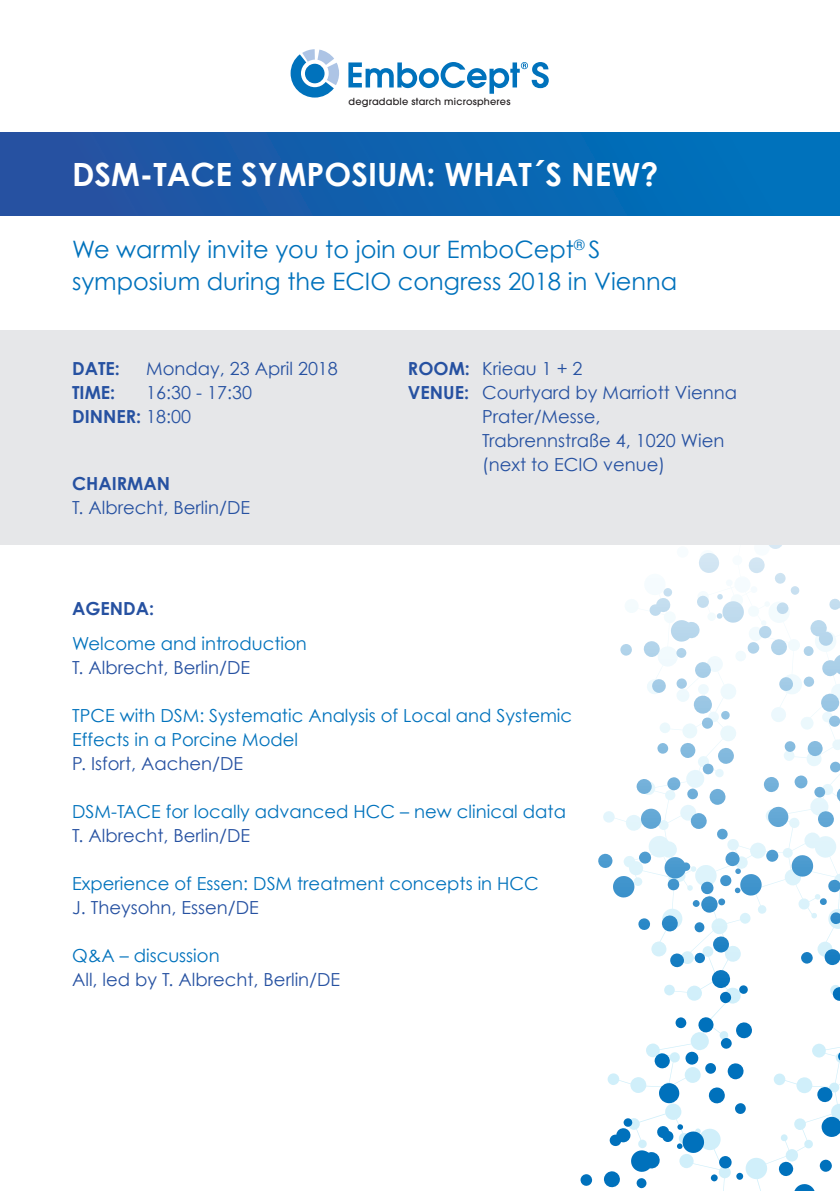
<style>
.page{position:relative;width:840px;height:1191px;background:#fff}
.page>*{position:absolute;margin:0;border:0;box-sizing:border-box;transform-origin:0 0}
.t1{font:700 32px "Century Gothic";color:#fff}
.t2{font:24px/32px "Century Gothic";color:#0072bc}
.t3{font:18px/24px "Century Gothic";color:#2651a1}
.t4{font:18px/24px "Century Gothic";color:#0072bc}
.t5{font:700 18px "Century Gothic";color:#2651a1}
.t6{font:500 9.6px "Avant Garde";letter-spacing:.02em;color:#231f20}
.s1{font-weight:400}
.s2{font-weight:700}
</style>
<div class="page">
<div style="left:0;top:331px;width:839px;height:214px;background:#e6e7e9"></div>
<div style="left:0;top:133px;width:839px;height:82px;background:linear-gradient(to right,#274f9f,#0075be)"></div>
<svg style="left:290px;top:49px;width:49px;height:49px"></svg>
<svg style="left:348px;top:62px;width:200px;height:32px"></svg>
<svg style="left:602px;top:811px;width:12px;height:12px"></svg>
<svg style="left:597px;top:853px;width:15px;height:15px"></svg>
<svg style="left:603px;top:1170px;width:17px;height:17px"></svg>
<svg style="left:580px;top:1173px;width:12px;height:13px"></svg>
<svg style="left:607px;top:545px;width:232px;height:646px"></svg>
<p class="t6" style="left:348px;top:96px;width:163px">degradable starch microspheres</p>
<p class="t1" style="left:72px;top:154px;width:587px">DSM-TACE SYMPOSIUM: WHAT´S NEW?</p>
<p class="t2" style="left:72px;top:233px;width:606px">We warmly invite you to join our EmboCept<sup>®</sup> S symposium during the ECIO congress 2018 in Vienna</p>
<p class="t5" style="left:72px;top:357px;width:49px">DATE:</p>
<p class="t3" style="left:146px;top:356px;width:193px">Monday, 23 April 2018</p>
<p class="t5" style="left:72px;top:381px;width:45px">TIME:</p>
<p class="t3" style="left:146px;top:380px;width:107px">16:30 - 17:30</p>
<p class="t5" style="left:72px;top:405px;width:120px">DINNER: <span class="s1">18:00</span></p>
<p class="t5" style="left:72px;top:472px;width:99px">CHAIRMAN</p>
<p class="t3" style="left:72px;top:495px;width:179px">T. Albrecht, Berlin/DE</p>
<p class="t3" style="left:408px;top:356px;width:176px"><span class="s2">ROOM:</span> Krieau 1 + 2</p>
<p class="t3" style="left:482px;top:380px;width:256px;text-indent:-74px"><span class="s2">VENUE:</span> Courtyard by Marriott Vienna<br>Prater/Messe,<br>Trabrennstraße 4, 1020 Wien (next to ECIO venue)</p>
<p class="t5" style="left:72px;top:597px;width:84px">AGENDA:</p>
<p class="t4" style="left:72px;top:631px;width:236px">Welcome and introduction</p>
<p class="t3" style="left:72px;top:655px;width:179px">T. Albrecht, Berlin/DE</p>
<p class="t4" style="left:72px;top:703px;width:501px">TPCE with DSM: Systematic Analysis of Local and Systemic<br>Effects in a Porcine Model</p>
<p class="t3" style="left:72px;top:751px;width:172px">P. Isfort, Aachen/DE</p>
<p class="t4" style="left:72px;top:799px;width:495px">DSM-TACE for locally advanced HCC – new clinical data</p>
<p class="t3" style="left:72px;top:823px;width:179px">T. Albrecht, Berlin/DE</p>
<p class="t4" style="left:72px;top:871px;width:468px">Experience of Essen: DSM treatment concepts in HCC</p>
<p class="t3" style="left:72px;top:895px;width:188px">J. Theysohn, Essen/DE</p>
<p class="t4" style="left:72px;top:943px;width:149px">Q&amp;A – discussion</p>
<p class="t3" style="left:72px;top:967px;width:269px">All, led by T. Albrecht, Berlin/DE</p>
</div>
